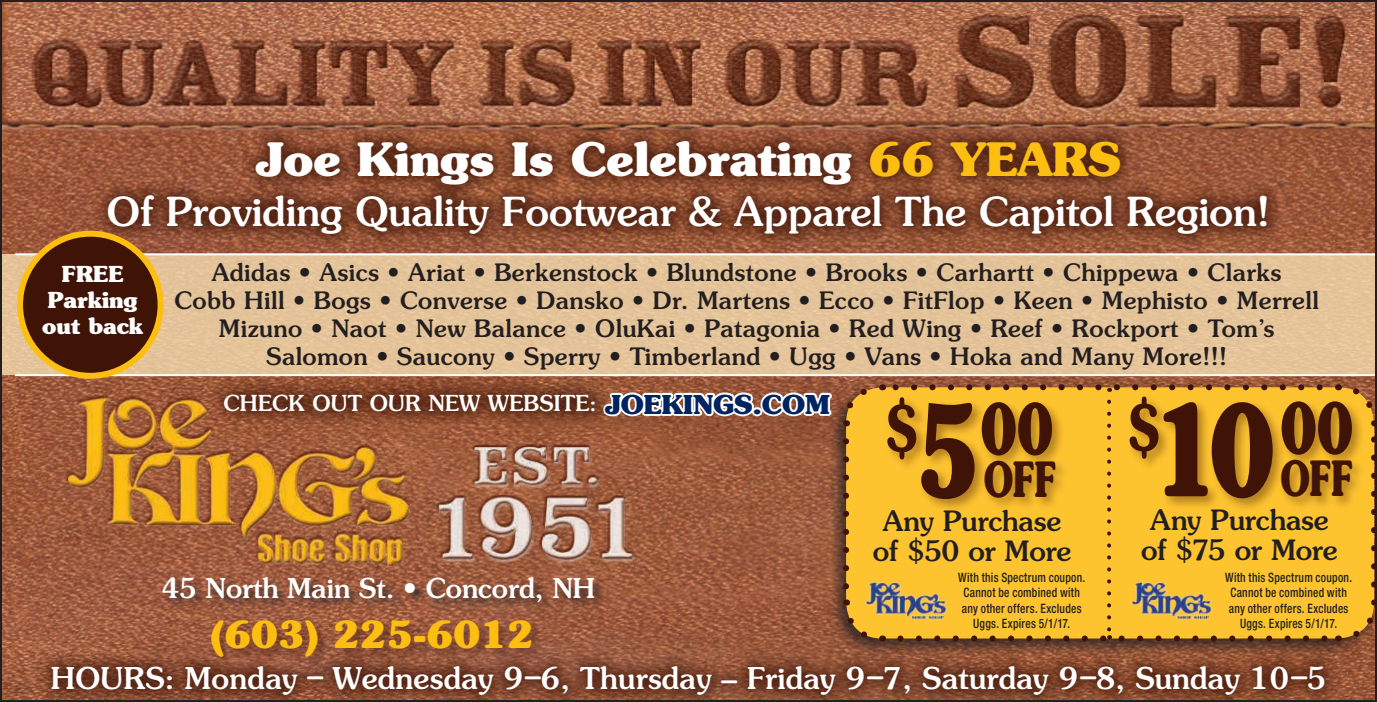
<style>
.page{position:relative;width:1377px;height:702px;background:#fff}
.page>*{position:absolute;margin:0;border:0;box-sizing:border-box;transform-origin:0 0}
.t1{font:700 125.8px "Souvenir Std";color:#3f1407;scale:.72 1}
.t2{font:700 69.8px "Souvenir Std";color:#3f1407;scale:.72 1}
.t3{font:700 48.6px "Souvenir Std";letter-spacing:-.005em;color:#3f1407;scale:.69 1}
.t4{font:700 46px "Souvenir Std";color:#fff}
.t5{font:500 40px "Souvenir Std";color:#fff}
.t6{font:700 37.2px "Souvenir Std";color:#fdbe12}
.t7{font:500 30px "Souvenir Std";letter-spacing:.01em;color:#fff}
.t8{font:500 28px/30px "Souvenir Std";letter-spacing:-.01em;color:#231f20;text-align:center}
.t9{font:500 27.4px "Souvenir Std";color:#fff}
.t10{font:500 24px/28px "Souvenir Std";letter-spacing:.02em;color:#231f20;text-align:center}
.t11{font:500 22px "Souvenir Std";letter-spacing:.01em;color:#fff}
.t12{font:700 22px/26.4px "Souvenir Std";color:#fff;text-align:center}
.t13{font:500 condensed 13px/15.6px "Helvetica Neue LT Std";letter-spacing:.02em;color:#231f20;text-align:center;scale:.89 1}
.s1{color:#fdbe12}
.s2{font-weight:700;font-size:26px;color:#002361}
.s3{font-size:125.8px}
</style>
<div class="page">
<img style="left:3px;top:3px;width:1371px;height:696px">
<div style="left:826px;top:380px;width:551px;height:278px;background:#231f20;opacity:.75"></div>
<div style="left:846px;top:387px;width:528px;height:252px;background:#fec430;border-radius:36px"></div>
<svg style="left:1371px;top:436px;width:3px;height:149px"></svg>
<svg style="left:840px;top:384px;width:33px;height:42px"></svg>
<svg style="left:843px;top:441px;width:7px;height:165px"></svg>
<svg style="left:842px;top:612px;width:42px;height:33px"></svg>
<svg style="left:1338px;top:635px;width:2px;height:7px"></svg>
<svg style="left:1348px;top:599px;width:26px;height:43px"></svg>
<svg style="left:1338px;top:381px;width:36px;height:32px"></svg>
<svg style="left:882px;top:384px;width:2px;height:6px"></svg>
<div style="left:92px;top:124px;width:1191px;height:126px;background:#3f1407;opacity:.75"></div>
<div style="left:36px;top:649px;width:1304px;height:53px;background:#3f1407;opacity:.75"></div>
<div style="left:210px;top:619px;width:335px;height:50px;background:#3f1407;opacity:.4"></div>
<img style="left:47px;top:380px;width:379px;height:194px">
<img style="left:433px;top:435px;width:214px;height:134px">
<div style="left:161px;top:576px;width:445px;height:38px;background:#231f20;opacity:.75"></div>
<svg style="left:891px;top:384px;width:429px;height:8px"></svg>
<svg style="left:900px;top:402px;width:430px;height:240px"></svg>
<div style="left:885px;top:394px;width:185px;height:119px;background:#3f1407;opacity:.4"></div>
<div style="left:1127px;top:394px;width:239px;height:118px;background:#3f1407;opacity:.4"></div>
<img style="left:860px;top:583px;width:93px;height:37px">
<div style="left:0;top:254px;width:1377px;height:121px;background:#e4c399"></div>
<hr style="left:15px;top:253px;width:1362px;height:2px;background:#fff">
<hr style="left:15px;top:374px;width:1362px;height:2px;background:#fff">
<div style="left:20px;top:234px;width:141px;height:142px;background:#3f1407;border-radius:50%"></div>
<div style="left:17px;top:231px;width:147px;height:148px;border:6px solid #fdbe12;border-radius:50%"></div>
<svg style="left:611px;top:377px;width:223px;height:42px"></svg>
<img style="left:1125px;top:583px;width:93px;height:37px">
<div style="left:208px;top:377px;width:403px;height:51px;background:#3f1407;opacity:.75"></div>
<h3 class="t4" style="left:256px;top:130px;width:866px">Joe Kings Is Celebrating <span class="s1">66 YEARS</span></h3>
<h3 class="t5" style="left:107px;top:187px;width:1164px">Of Providing Quality Footwear &amp; Apparel The Capitol Region!</h3>
<p class="t12" style="left:42px;top:260px;width:102px">FREE<br>Parking out back</p>
<p class="t10" style="left:174px;top:258px;width:1146px">Adidas • Asics • Ariat • Berkenstock • Blundstone • Brooks • Carhartt • Chippewa • Clarks<br>Cobb Hill • Bogs • Converse • Dansko • Dr. Martens • Ecco • FitFlop • Keen • Mephisto • Merrell Mizuno • Naot • New Balance • OluKai • Patagonia • Red Wing • Reef • Rockport • Tom’s Salomon • Saucony • Sperry • Timberland • Ugg • Vans • Hoka and Many More!!!</p>
<p class="t11" style="left:223px;top:390px;width:608px">CHECK OUT OUR NEW WEBSITE: <span class="s2">JOEKINGS.COM</span></p>
<h2 class="t2" style="left:883px;top:385px;width:237px"><span class="s3">5</span>$ 00</h2>
<h3 class="t3" style="left:983px;top:448px;width:107px">OFF</h3>
<p class="t8" style="left:873px;top:505px;width:200px">Any Purchase of $50 or More</p>
<h2 class="t2" style="left:1126px;top:384px;width:52px">$</h2>
<h2 class="t2" style="left:1280px;top:384px;width:102px">00</h2>
<h3 class="t3" style="left:1280px;top:448px;width:107px">OFF</h3>
<h1 class="t1" style="left:1152px;top:370px;width:171px">10</h1>
<p class="t8" style="left:1141px;top:504px;width:198px">Any Purchase of $75 or More</p>
<p class="t9" style="left:162px;top:571px;width:435px">45 North Main St. • Concord, NH</p>
<p class="t13" style="left:1225px;top:569px;width:144px">With this Spectrum coupon.<br>Cannot be combined with any other offers. Excludes<br>Uggs. Expires 5/1/17.</p>
<p class="t13" style="left:958px;top:569px;width:144px">With this Spectrum coupon.<br>Cannot be combined with any other offers. Excludes<br>Uggs. Expires 5/1/17.</p>
<h3 class="t6" style="left:210px;top:611px;width:325px">(603) 225-6012</h3>
<p class="t7" style="left:51px;top:660px;width:1277px">HOURS: Monday – Wednesday 9–6, Thursday – Friday 9–7, Saturday 9–8, Sunday 10–5</p>
</div>
